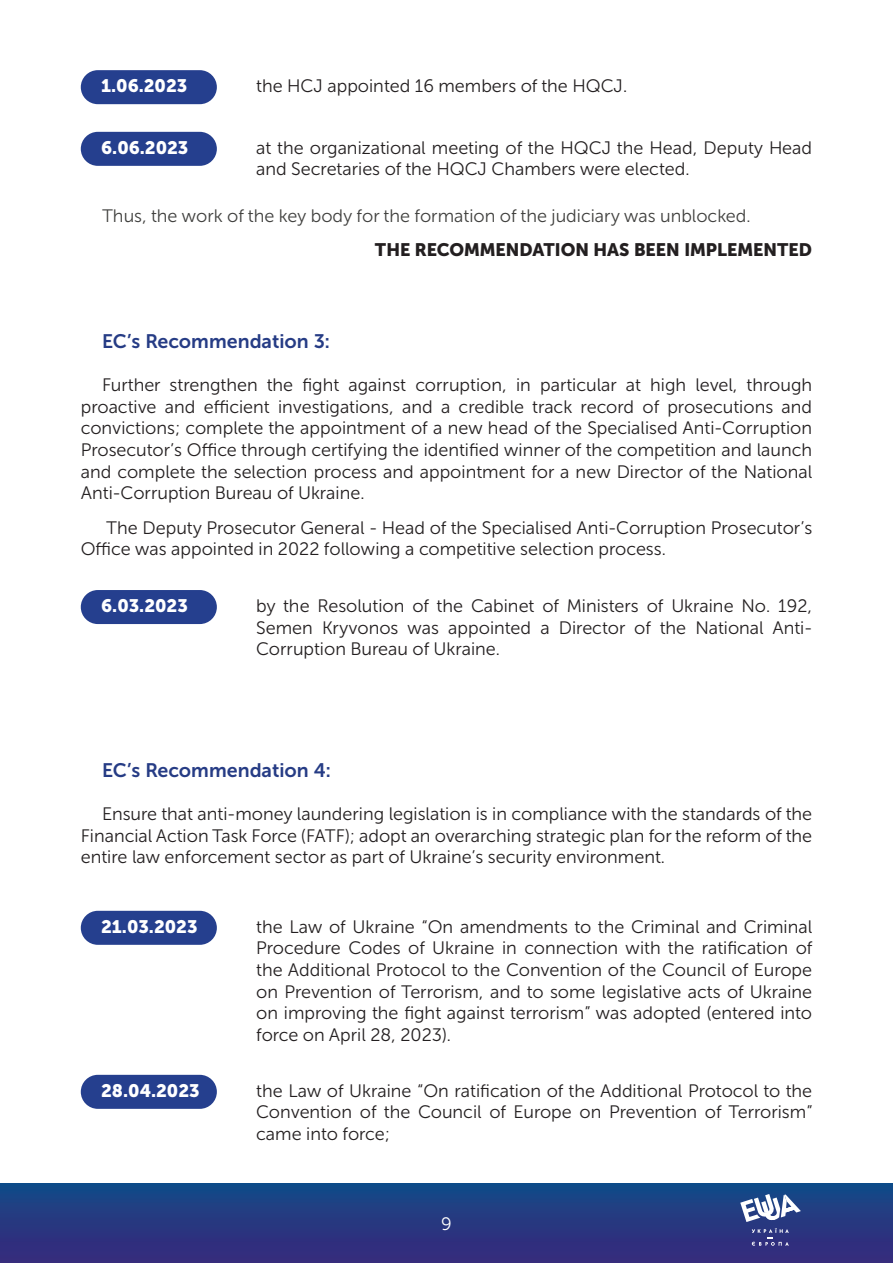
<style>
.page{position:relative;width:893px;height:1263px;background:#fff}
.page>*{position:absolute;margin:0;border:0;box-sizing:border-box;transform-origin:0 0}
.t1{font:19.5px "Museo Sans Cyrl 700";color:#263c85}
.t2{font:18px/21.6px "Museo Sans Cyrl 300";color:#231f20;text-align:justify}
.t3{font:18px "Museo Sans Cyrl 300";color:#40403e}
.t4{font:18px "Museo Sans Cyrl 900";color:#fff}
.t5{font:18px "Museo Sans Cyrl 900";color:#231f20}
.t6{font:18px "Museo Sans Cyrl 300";color:#fff}
</style>
<div class="page">
<div style="left:0;top:1183px;width:893px;height:80px;background:linear-gradient(to bottom,#124987,#39297b)"></div>
<svg style="left:752px;top:1228px;width:37px;height:18px"></svg>
<svg style="left:740px;top:1194px;width:61px;height:28px"></svg>
<div style="left:81px;top:70px;width:136px;height:34px;background:#253f8e;border-radius:17px"></div>
<div style="left:81px;top:590px;width:136px;height:34px;background:#253f8e;border-radius:17px"></div>
<div style="left:81px;top:911px;width:136px;height:34px;background:#253f8e;border-radius:17px"></div>
<div style="left:81px;top:132px;width:136px;height:34px;background:#253f8e;border-radius:17px"></div>
<div style="left:81px;top:1075px;width:136px;height:34px;background:#253f8e;border-radius:17px"></div>
<p class="t4" style="left:101px;top:76px;width:88px">1.06.2023</p>
<p class="t4" style="left:101px;top:137px;width:89px">6.06.2023</p>
<p class="t2" style="left:256px;top:75px;width:372px">the HCJ appointed 16 members of the HQCJ.</p>
<p class="t2" style="left:256px;top:137px;width:557px">at the organizational meeting of the HQCJ the Head, Deputy Head and Secretaries of the HQCJ Chambers were elected.</p>
<p class="t3" style="left:102px;top:206px;width:650px">Thus, the work of the key body for the formation of the judiciary was unblocked.</p>
<p class="t5" style="left:375px;top:240px;width:439px">THE RECOMMENDATION HAS BEEN IMPLEMENTED</p>
<p class="t1" style="left:102px;top:330px;width:229px">EC’s Recommendation 3:</p>
<p class="t2" style="left:81px;top:374px;width:733px;text-indent:21px">Further strengthen the fight against corruption, in particular at high level, through proactive and efficient investigations, and a credible track record of prosecutions and convictions; complete the appointment of a new head of the Specialised Anti-Corruption Prosecutor’s Office through certifying the identified winner of the competition and launch and complete the selection process and appointment for a new Director of the National Anti-Corruption Bureau of Ukraine.</p>
<p class="t2" style="left:81px;top:517px;width:733px;text-indent:25px">The Deputy Prosecutor General - Head of the Specialised Anti-Corruption Prosecutor’s<br>Office was appointed in 2022 following a competitive selection process.</p>
<p class="t4" style="left:101px;top:595px;width:88px">6.03.2023</p>
<p class="t2" style="left:256px;top:595px;width:558px">by the Resolution of the Cabinet of Ministers of Ukraine No. 192, Semen Kryvonos was appointed a Director of the National Anti-Corruption Bureau of Ukraine.</p>
<p class="t1" style="left:102px;top:759px;width:230px">EC’s Recommendation 4:</p>
<p class="t2" style="left:81px;top:803px;width:733px;text-indent:21px">Ensure that anti-money laundering legislation is in compliance with the standards of the Financial Action Task Force (FATF); adopt an overarching strategic plan for the reform of the entire law enforcement sector as part of Ukraine’s security environment.</p>
<p class="t4" style="left:101px;top:916px;width:98px">21.03.2023</p>
<p class="t4" style="left:101px;top:1080px;width:100px">28.04.2023</p>
<p class="t2" style="left:256px;top:916px;width:558px">the Law of Ukraine “On amendments to the Criminal and Criminal Procedure Codes of Ukraine in connection with the ratification of the Additional Protocol to the Convention of the Council of Europe on Prevention of Terrorism, and to some legislative acts of Ukraine on improving the fight against terrorism” was adopted (entered into force on April 28, 2023).</p>
<p class="t2" style="left:256px;top:1080px;width:558px">the Law of Ukraine “On ratification of the Additional Protocol to the Convention of the Council of Europe on Prevention of Terrorism” came into force;</p>
<p class="t6" style="left:441px;top:1214px;width:12px">9</p>
</div>
